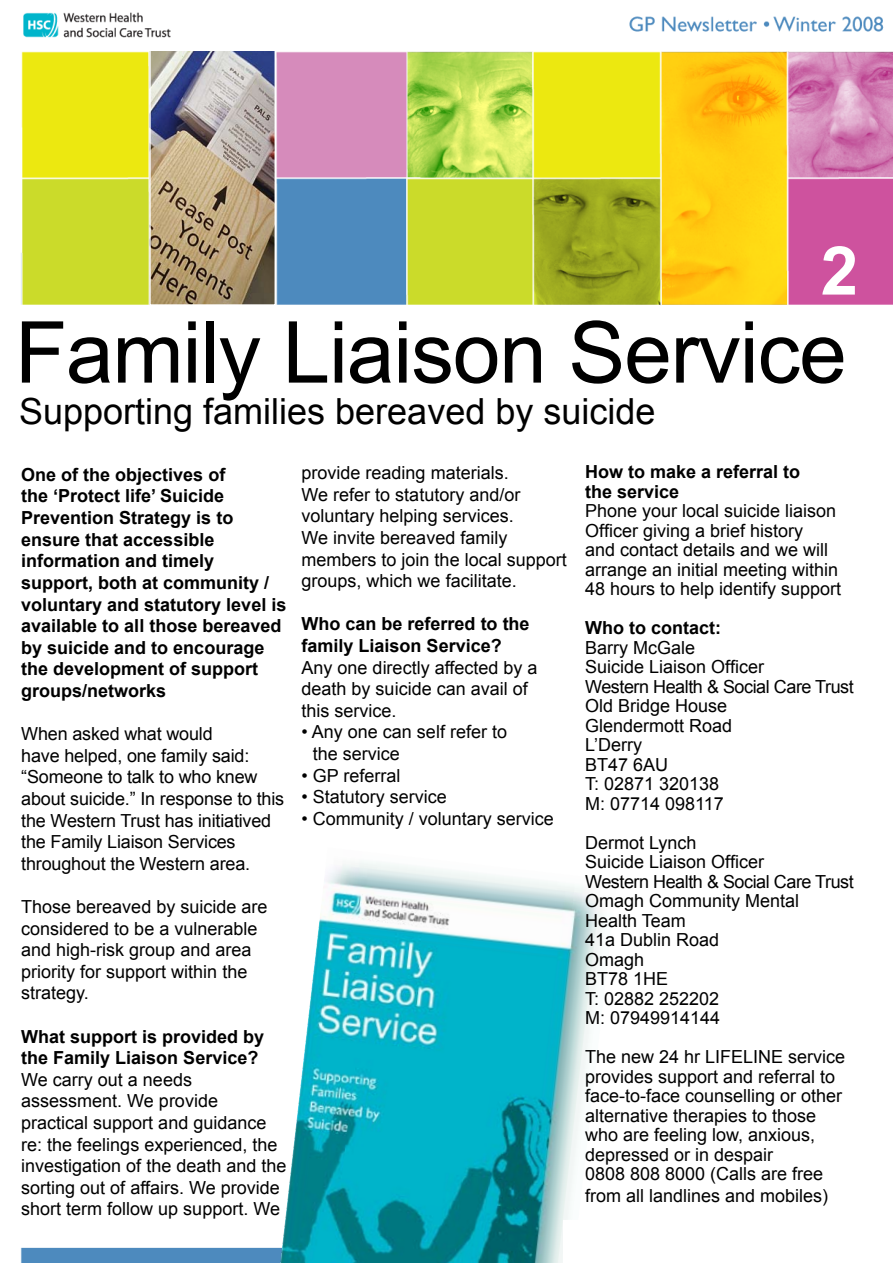
<style>
.page{position:relative;width:893px;height:1263px;background:#fff}
.page>*{position:absolute;margin:0;border:0;box-sizing:border-box;transform-origin:0 0}
.t1{font:85.5px "Arial";letter-spacing:-.015em;color:#000}
.t2{font:36px "Arial";color:#000}
.t3{font:18px/19.5px "Arial";color:#000}
.t4{font:700 18px/21.6px "Arial";color:#000}
.s1{color:#fff}
</style>
<div class="page">
<img style="left:20px;top:12px;width:873px;height:1250px">
<img style="left:280px;top:847px;width:337px;height:416px">
<div style="left:563px;top:1220px;width:329px;height:42px;background:#fff"></div>
<img style="left:152px;top:52px;width:121px;height:251px">
<div style="left:149px;top:49px;width:127px;height:257px;border:2px solid #fff"></div>
<div style="left:822px;top:246px;width:33px;height:49px;background:#ce529e"></div>
<h1 class="t1" style="left:15px;top:305px;width:833px">Family Liaison Service</h1>
<h2 class="t2" style="left:19px;top:391px;width:638px">Supporting families bereaved by suicide</h2>
<p class="t4" style="left:585px;top:462px;width:217px;line-height:19.5px">How to make a referral to the service</p>
<p class="t3" style="left:585px;top:501px;width:258px">Phone your local suicide liaison<br>Officer giving a brief history<br>and contact details and we will arrange an initial meeting within<br>48 hours to help identify support</p>
<p class="t4" style="left:585px;top:617px;width:137px">Who to contact:</p>
<p class="t3" style="left:585px;top:637px;width:270px">Barry McGale<br>Suicide Liaison Officer<br>Western Health &amp; Social Care Trust<br>Old Bridge House<br>Glendermott Road<br>L’Derry<br>BT47 6AU<br>T: 02871 320138<br>M: 07714 098117</p>
<p class="t3" style="left:585px;top:832px;width:270px">Dermot Lynch<br>Suicide Liaison Officer<br>Western Health &amp; Social Care Trust<br>Omagh Community Mental<br>Health Team<br>41a Dublin Road<br>Omagh<br>BT78 1HE<br>T: 02882 252202<br>M: 07949914144</p>
<p class="t3" style="left:585px;top:1047px;width:262px">The new 24 hr LIFELINE service provides support and referral to face-to-face counselling or other alternative therapies to those who are feeling low, anxious, depressed or in despair<br>0808 808 8000 (Calls are free</p>
<p class="t3" style="left:585px;top:1186px;width:245px">from all landlines and mobiles)</p>
<p class="t3" style="left:302px;top:462px;width:267px;line-height:21.6px">provide reading materials.<br>We refer to statutory and/or voluntary helping services.<br>We invite bereaved family members to join the local support groups, which we facilitate.</p>
<p class="t4" style="left:302px;top:613px;width:230px">Who can be referred to the family Liaison Service?</p>
<p class="t3" style="left:302px;top:656px;width:237px;line-height:21.6px">Any one directly affected by a death by suicide can avail of this service.</p>
<p class="t3" style="left:302px;top:722px;width:207px">• Any one can self refer to</p>
<p class="t3" style="left:302px;top:744px;width:100px"><span class="s1">•</span> the service</p>
<p class="t3" style="left:302px;top:765px;width:101px">• GP referral</p>
<p class="t3" style="left:302px;top:787px;width:147px">• Statutory service</p>
<p class="t3" style="left:302px;top:809px;width:254px">• Community / voluntary service</p>
<p class="t4" style="left:21px;top:464px;width:267px">One of the objectives of<br>the ‘Protect life’ Suicide<br>Prevention Strategy is to ensure that accessible information and timely support, both at community / voluntary and statutory level is available to all those bereaved by suicide and to encourage the development of support groups/networks</p>
<p class="t3" style="left:21px;top:723px;width:265px;line-height:21.6px">When asked what would<br>have helped, one family said: “Someone to talk to who knew about suicide.” In response to this the Western Trust has initiatived the Family Liaison Services throughout the Western area.</p>
<p class="t3" style="left:21px;top:896px;width:248px;line-height:21.6px">Those bereaved by suicide are considered to be a vulnerable and high-risk group and area priority for support within the strategy.</p>
<p class="t4" style="left:21px;top:1025px;width:245px">What support is provided by the Family Liaison Service?</p>
<p class="t3" style="left:21px;top:1068px;width:267px;line-height:21.6px">We carry out a needs assessment. We provide practical support and guidance re: the feelings experienced, the investigation of the death and the sorting out of affairs. We provide short term follow up support. We</p>
</div>
